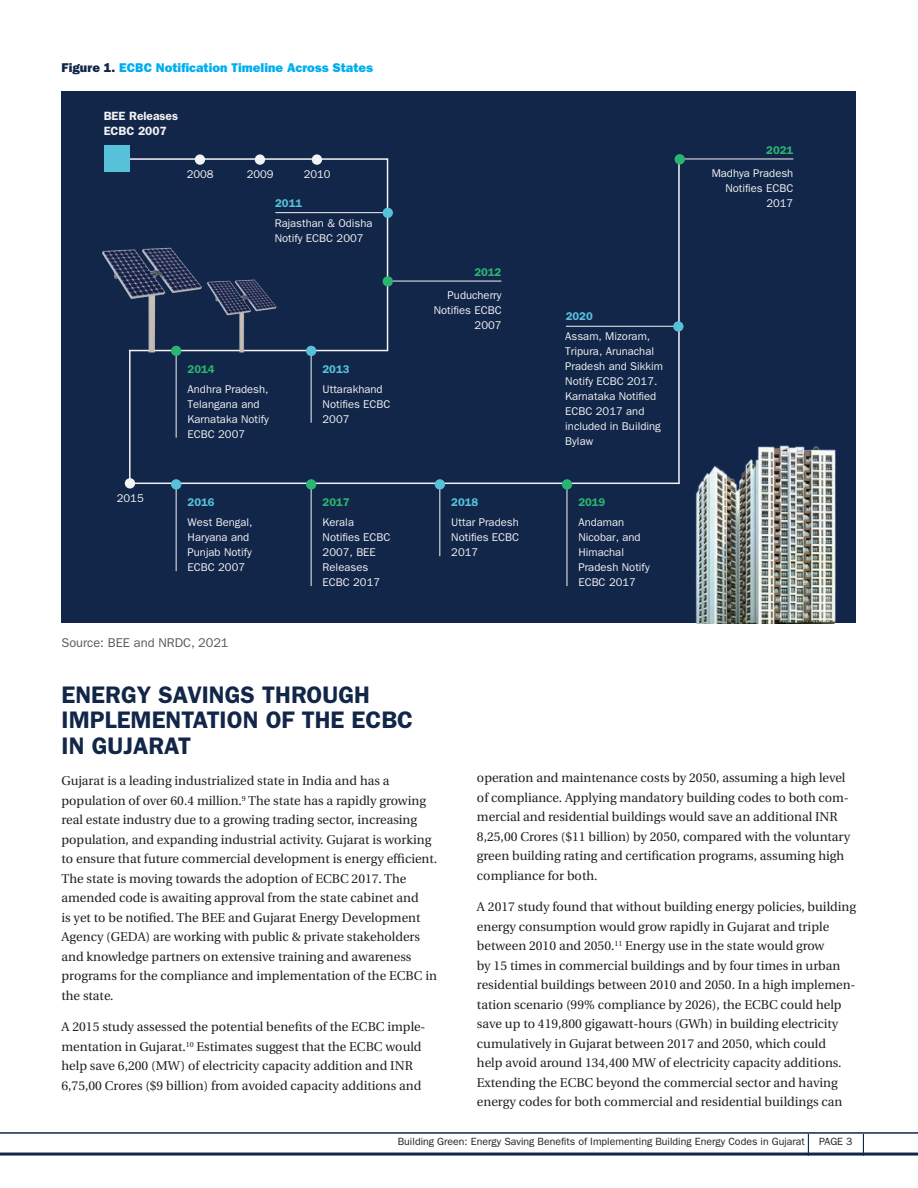
<style>
.page{position:relative;width:918px;height:1188px;background:#fff}
.page>*{position:absolute;margin:0;border:0;box-sizing:border-box;transform-origin:0 0}
.t1{font:600 24px/25.5px "ITC Franklin Gothic Std";color:#122649}
.t2{font:12.75px/19.5px "Utopia";color:#231f20}
.t3{font:12.75px "ITC Franklin Gothic Std Hvy";color:#00aeef}
.t4{font:12.75px "ITC Franklin Gothic Std";color:#57585a}
.t5{font:600 12px/15px "ITC Franklin Gothic Std";color:#f2f3f4}
.t6{font:11.25px/15px "ITC Franklin Gothic Std";color:#f2f3f4}
.t7{font:600 11.25px "ITC Franklin Gothic Std";color:#57c1da}
.t8{font:600 11.25px "ITC Franklin Gothic Std";color:#2bb572}
.t9{font:10.5px "ITC Franklin Gothic Std";color:#231f20}
.s1{color:#122649}
.s2{font-weight:600;color:#2bb572}
.s3{font-weight:600;color:#57c1da}
</style>
<div class="page">
<hr style="left:0;top:1153px;width:918px;height:3px;background:#122649">
<hr style="left:0;top:1132px;width:918px;height:2px;background:#122649">
<svg style="left:863px;top:1134px;width:1px;height:22px"></svg>
<svg style="left:808px;top:1134px;width:1px;height:22px"></svg>
<div style="left:64px;top:92px;width:790px;height:531px;background:#122649"></div>
<svg style="left:129px;top:158px;width:260px;height:194px"></svg>
<hr style="left:129px;top:351px;width:2px;height:133px;background:#f2f3f4">
<hr style="left:678px;top:159px;width:2px;height:325px;background:#f2f3f4">
<hr style="left:129px;top:350px;width:259px;height:1px;background:#f2f3f4">
<hr style="left:129px;top:483px;width:551px;height:1px;background:#f2f3f4">
<div style="left:104px;top:145px;width:25px;height:27px;background:#57c1da"></div>
<div style="left:195px;top:154px;width:10px;height:11px;background:#f2f3f4;border-radius:50%"></div>
<div style="left:125px;top:478px;width:10px;height:11px;background:#f2f3f4;border-radius:50%"></div>
<div style="left:255px;top:154px;width:10px;height:11px;background:#f2f3f4;border-radius:50%"></div>
<div style="left:312px;top:154px;width:10px;height:11px;background:#f2f3f4;border-radius:50%"></div>
<hr style="left:275px;top:212px;width:109px;height:1px;background:#f2f3f4">
<hr style="left:393px;top:281px;width:108px;height:1px;background:#f2f3f4">
<hr style="left:311px;top:355px;width:1px;height:68px;background:#f2f3f4">
<div style="left:383px;top:208px;width:10px;height:10px;background:#57c1da;border-radius:50%"></div>
<hr style="left:566px;top:326px;width:109px;height:1px;background:#f2f3f4">
<div style="left:673px;top:321px;width:11px;height:11px;background:#57c1da;border-radius:50%"></div>
<div style="left:306px;top:346px;width:10px;height:10px;background:#57c1da;border-radius:50%"></div>
<hr style="left:176px;top:355px;width:1px;height:83px;background:#f2f3f4">
<hr style="left:311px;top:488px;width:1px;height:98px;background:#f2f3f4">
<div style="left:306px;top:479px;width:10px;height:11px;background:#2bb572;border-radius:50%"></div>
<hr style="left:567px;top:488px;width:1px;height:98px;background:#f2f3f4">
<div style="left:562px;top:479px;width:10px;height:11px;background:#2bb572;border-radius:50%"></div>
<hr style="left:439px;top:488px;width:1px;height:68px;background:#f2f3f4">
<div style="left:435px;top:479px;width:10px;height:11px;background:#57c1da;border-radius:50%"></div>
<hr style="left:176px;top:488px;width:1px;height:83px;background:#f2f3f4">
<div style="left:171px;top:479px;width:10px;height:11px;background:#57c1da;border-radius:50%"></div>
<div style="left:383px;top:276px;width:10px;height:11px;background:#2bb572;border-radius:50%"></div>
<hr style="left:685px;top:159px;width:108px;height:1px;background:#f2f3f4">
<div style="left:675px;top:154px;width:10px;height:10px;background:#2bb572;border-radius:50%"></div>
<img style="left:102px;top:231px;width:114px;height:127px">
<img style="left:199px;top:269px;width:87px;height:87px">
<img style="left:695px;top:445px;width:141px;height:178px">
<p class="t3" style="left:62px;top:60px;width:313px"><span class="s1">Figure 1.</span> ECBC Notification Timeline Across States</p>
<p class="t5" style="left:104px;top:108px;width:76px">BEE Releases<br>ECBC 2007</p>
<p class="t6" style="left:187px;top:167px;width:29px">2008</p>
<p class="t6" style="left:247px;top:167px;width:28px">2009</p>
<p class="t6" style="left:304px;top:167px;width:28px">2010</p>
<p class="t7" style="left:275px;top:196px;width:28px">2011</p>
<p class="t6" style="left:275px;top:216px;width:99px">Rajasthan &amp; Odisha<br>Notify ECBC 2007</p>
<p class="t6" style="left:117px;top:491px;width:28px">2015</p>
<p class="t6" style="left:188px;top:359px;width:83px;line-height:20.1px"><span class="s2">2014<br></span>Andhra Pradesh,</p>
<p class="t6" style="left:188px;top:397px;width:83px">Telangana and<br>Karnataka Notify<br>ECBC 2007</p>
<p class="t6" style="left:188px;top:492px;width:67px;line-height:20.1px"><span class="s3">2016<br></span>West Bengal,</p>
<p class="t6" style="left:188px;top:530px;width:66px">Haryana and<br>Punjab Notify<br>ECBC 2007</p>
<p class="t6" style="left:323px;top:359px;width:62px;line-height:20.1px"><span class="s3">2013<br></span>Uttarakhand</p>
<p class="t6" style="left:323px;top:397px;width:69px">Notifies ECBC<br>2007</p>
<p class="t6" style="left:323px;top:492px;width:33px;line-height:20.1px"><span class="s2">2017<br></span>Kerala</p>
<p class="t6" style="left:323px;top:530px;width:69px">Notifies ECBC<br>2007, BEE<br>Releases<br>ECBC 2017</p>
<p class="t8" style="left:474px;top:265px;width:28px">2012</p>
<p class="t6" style="left:434px;top:288px;width:69px;text-align:right">Puducherry<br>Notifies ECBC<br>2007</p>
<p class="t6" style="left:451px;top:492px;width:69px;line-height:20.1px"><span class="s3">2018<br></span>Uttar Pradesh</p>
<p class="t6" style="left:451px;top:530px;width:69px">Notifies ECBC<br>2017</p>
<p class="t6" style="left:565px;top:307px;width:87px;line-height:20.1px"><span class="s3">2020<br></span>Assam, Mizoram,</p>
<p class="t6" style="left:565px;top:344px;width:99px">Tripura, Arunachal<br>Pradesh and Sikkim<br>Notify ECBC 2017.<br>Karnataka Notified<br>ECBC 2017 and included in Building<br>Bylaw</p>
<p class="t6" style="left:578px;top:492px;width:47px;line-height:20.1px"><span class="s2">2019<br></span>Andaman</p>
<p class="t6" style="left:578px;top:530px;width:73px">Nicobar, and<br>Himachal<br>Pradesh Notify<br>ECBC 2017</p>
<p class="t6" style="left:712px;top:138px;width:83px;line-height:23.5px;text-align:right"><span class="s2">2021<br></span>Madhya Pradesh</p>
<p class="t6" style="left:725px;top:181px;width:69px;text-align:right">Notifies ECBC<br>2017</p>
<p class="t4" style="left:61px;top:636px;width:169px">Source: BEE and NRDC, 2021</p>
<p class="t1" style="left:62px;top:682px;width:353px">ENERGY SAVINGS THROUGH<br>IMPLEMENTATION OF THE ECBC<br>IN GUJARAT</p>
<p class="t2" style="left:62px;top:772px;width:377px">Gujarat is a leading industrialized state in India and has a population of over 60.4 million.<sup>9</sup> The state has a rapidly growing real estate industry due to a growing trading sector, increasing population, and expanding industrial activity. Gujarat is working to ensure that future commercial development is energy efficient.<br>The state is moving towards the adoption of ECBC 2017. The amended code is awaiting approval from the state cabinet and<br>is yet to be notified. The BEE and Gujarat Energy Development Agency (GEDA) are working with public &amp; private stakeholders and knowledge partners on extensive training and awareness programs for the compliance and implementation of the ECBC in the state.</p>
<p class="t2" style="left:62px;top:1018px;width:366px">A 2015 study assessed the potential benefits of the ECBC imple&shy;mentation in Gujarat.<sup>10</sup> Estimates suggest that the ECBC would help save 6,200 (MW) of electricity capacity addition and INR 6,75,00 Crores ($9 billion) from avoided capacity additions and</p>
<p class="t2" style="left:477px;top:769px;width:375px">operation and maintenance costs by 2050, assuming a high level of compliance. Applying mandatory building codes to both com&shy;mercial and residential buildings would save an additional INR 8,25,00 Crores ($11 billion) by 2050, compared with the voluntary green building rating and certification programs, assuming high compliance for both.</p>
<p class="t2" style="left:477px;top:898px;width:381px">A 2017 study found that without building energy policies, building energy consumption would grow rapidly in Gujarat and triple between 2010 and 2050.<sup>11</sup> Energy use in the state would grow<br>by 15 times in commercial buildings and by four times in urban residential buildings between 2010 and 2050. In a high implemen&shy;tation scenario (99% compliance by 2026), the ECBC could help save up to 419,800 gigawatt-hours (GWh) in building electricity cumulatively in Gujarat between 2017 and 2050, which could<br>help avoid around 134,400 MW of electricity capacity additions.<br>Extending the ECBC beyond the commercial sector and having energy codes for both commercial and residential buildings can</p>
<p class="t9" style="left:398px;top:1136px;width:409px">Building Green: Energy Saving Benefits of Implementing Building Energy Codes in Gujarat</p>
<p class="t9" style="left:819px;top:1136px;width:35px">PAGE 3</p>
</div>
